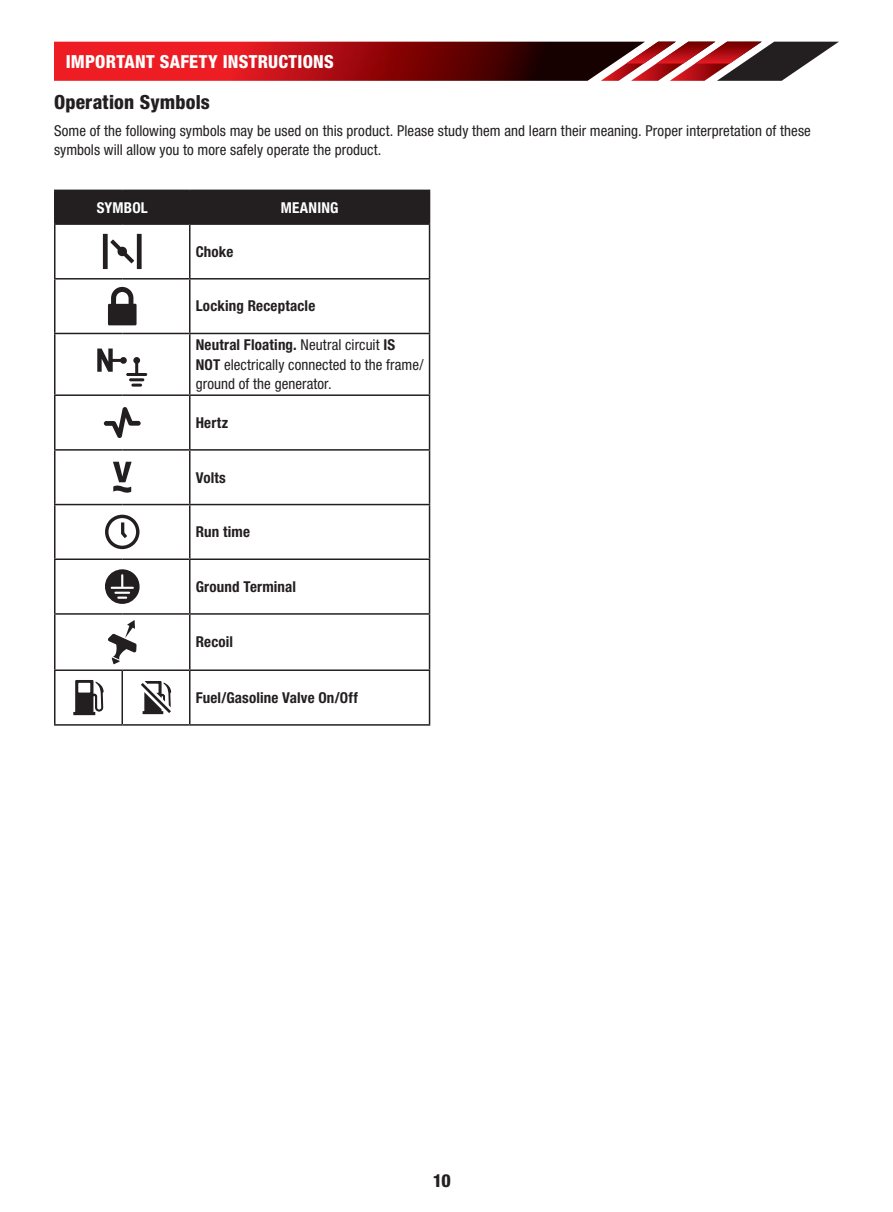
<style>
.page{position:relative;width:893px;height:1212px;background:#fff}
.page>*{position:absolute;margin:0;border:0;box-sizing:border-box;transform-origin:0 0}
.t1{font:800 condensed 19.5px "Helvetica Neue LT Std";letter-spacing:.01em;color:#231f20}
.t2{font:800 condensed 18px "Helvetica Neue LT Std";letter-spacing:.01em;color:#fff}
.t3{font:800 condensed 18px "Helvetica Neue LT Std";color:#231f20}
.t4{font:condensed 15px/19.5px "Helvetica Neue LT Std";letter-spacing:.005em;color:#231f20}
.t5{font:700 condensed 15px "Helvetica Neue LT Std";letter-spacing:.01em;color:#231f20}
.t6{font:700 condensed 15px "Helvetica Neue LT Std";letter-spacing:.01em;color:#fff}
.s1{font-weight:700}
</style>
<div class="page">
<svg style="left:54px;top:42px;width:785px;height:39px;background:#9c272b"></svg>
<div style="left:56px;top:191px;width:373px;height:32px;background:#231f20"></div>
<hr style="left:54px;top:225px;width:2px;height:53px;background:#231f20">
<hr style="left:189px;top:225px;width:1px;height:53px;background:#231f20">
<hr style="left:429px;top:225px;width:1px;height:53px;background:#231f20">
<hr style="left:54px;top:278px;width:68px;height:2px;background:#231f20">
<hr style="left:54px;top:280px;width:2px;height:53px;background:#231f20">
<hr style="left:122px;top:278px;width:68px;height:2px;background:#231f20">
<hr style="left:190px;top:278px;width:240px;height:2px;background:#231f20">
<hr style="left:189px;top:280px;width:1px;height:53px;background:#231f20">
<hr style="left:429px;top:280px;width:1px;height:53px;background:#231f20">
<hr style="left:54px;top:333px;width:68px;height:1px;background:#231f20">
<hr style="left:54px;top:334px;width:2px;height:60px;background:#231f20">
<hr style="left:122px;top:333px;width:68px;height:1px;background:#231f20">
<hr style="left:190px;top:333px;width:240px;height:1px;background:#231f20">
<hr style="left:189px;top:334px;width:1px;height:60px;background:#231f20">
<hr style="left:429px;top:334px;width:1px;height:60px;background:#231f20">
<hr style="left:54px;top:394px;width:68px;height:2px;background:#231f20">
<hr style="left:54px;top:396px;width:2px;height:53px;background:#231f20">
<hr style="left:122px;top:394px;width:68px;height:2px;background:#231f20">
<hr style="left:190px;top:394px;width:240px;height:2px;background:#231f20">
<hr style="left:189px;top:396px;width:1px;height:53px;background:#231f20">
<hr style="left:429px;top:396px;width:1px;height:53px;background:#231f20">
<hr style="left:54px;top:449px;width:68px;height:2px;background:#231f20">
<hr style="left:54px;top:451px;width:2px;height:53px;background:#231f20">
<hr style="left:122px;top:449px;width:68px;height:2px;background:#231f20">
<hr style="left:190px;top:449px;width:240px;height:2px;background:#231f20">
<hr style="left:189px;top:451px;width:1px;height:53px;background:#231f20">
<hr style="left:429px;top:451px;width:1px;height:53px;background:#231f20">
<hr style="left:54px;top:504px;width:68px;height:1px;background:#231f20">
<hr style="left:54px;top:505px;width:2px;height:53px;background:#231f20">
<hr style="left:122px;top:504px;width:68px;height:1px;background:#231f20">
<hr style="left:190px;top:504px;width:240px;height:1px;background:#231f20">
<hr style="left:189px;top:505px;width:1px;height:53px;background:#231f20">
<hr style="left:429px;top:505px;width:1px;height:53px;background:#231f20">
<hr style="left:54px;top:558px;width:68px;height:2px;background:#231f20">
<hr style="left:54px;top:560px;width:2px;height:53px;background:#231f20">
<hr style="left:122px;top:558px;width:68px;height:2px;background:#231f20">
<hr style="left:190px;top:558px;width:240px;height:2px;background:#231f20">
<hr style="left:189px;top:560px;width:1px;height:53px;background:#231f20">
<hr style="left:429px;top:560px;width:1px;height:53px;background:#231f20">
<hr style="left:54px;top:613px;width:68px;height:2px;background:#231f20">
<hr style="left:54px;top:615px;width:2px;height:54px;background:#231f20">
<hr style="left:122px;top:613px;width:68px;height:2px;background:#231f20">
<hr style="left:190px;top:613px;width:240px;height:2px;background:#231f20">
<hr style="left:189px;top:615px;width:1px;height:54px;background:#231f20">
<hr style="left:429px;top:615px;width:1px;height:54px;background:#231f20">
<hr style="left:54px;top:669px;width:68px;height:2px;background:#231f20">
<hr style="left:54px;top:671px;width:2px;height:53px;background:#231f20">
<hr style="left:122px;top:669px;width:68px;height:2px;background:#231f20">
<hr style="left:122px;top:671px;width:1px;height:53px;background:#231f20">
<hr style="left:190px;top:669px;width:240px;height:2px;background:#231f20">
<hr style="left:189px;top:671px;width:1px;height:53px;background:#231f20">
<hr style="left:429px;top:671px;width:1px;height:53px;background:#231f20">
<hr style="left:54px;top:724px;width:68px;height:2px;background:#231f20">
<hr style="left:122px;top:724px;width:68px;height:2px;background:#231f20">
<hr style="left:190px;top:724px;width:240px;height:2px;background:#231f20">
<hr style="left:54px;top:190px;width:68px;height:1px;background:#231f20">
<hr style="left:54px;top:191px;width:2px;height:32px;background:#231f20">
<hr style="left:122px;top:190px;width:68px;height:1px;background:#231f20">
<hr style="left:190px;top:190px;width:240px;height:1px;background:#231f20">
<hr style="left:189px;top:191px;width:1px;height:32px;background:#231f20">
<hr style="left:429px;top:191px;width:1px;height:32px;background:#231f20">
<hr style="left:54px;top:223px;width:68px;height:2px;background:#231f20">
<hr style="left:122px;top:223px;width:68px;height:2px;background:#231f20">
<hr style="left:190px;top:223px;width:240px;height:2px;background:#231f20">
<svg style="left:110px;top:240px;width:24px;height:23px"></svg>
<svg style="left:117px;top:246px;width:10px;height:11px"></svg>
<div style="left:103px;top:234px;width:5px;height:35px;background:#231f20"></div>
<div style="left:137px;top:234px;width:5px;height:35px;background:#231f20"></div>
<svg style="left:108px;top:287px;width:29px;height:38px"></svg>
<svg style="left:97px;top:348px;width:50px;height:39px"></svg>
<svg style="left:104px;top:407px;width:37px;height:31px"></svg>
<svg style="left:113px;top:462px;width:19px;height:31px"></svg>
<svg style="left:105px;top:515px;width:34px;height:34px"></svg>
<svg style="left:105px;top:569px;width:35px;height:35px"></svg>
<svg style="left:108px;top:620px;width:29px;height:44px"></svg>
<svg style="left:73px;top:680px;width:31px;height:35px"></svg>
<svg style="left:141px;top:681px;width:30px;height:33px"></svg>
<p class="t2" style="left:66px;top:51px;width:17px">IMPORTANT</p>
<p class="t2" style="left:160px;top:51px;width:40px">SAFETY</p>
<p class="t2" style="left:223px;top:51px;width:16px">INSTRUCTIONS</p>
<h1 class="t1" style="left:54px;top:90px;width:157px">OPERATION SYMBOLS</h1>
<p class="t4" style="left:54px;top:120px;width:758px">Some of the following symbols may be used on this product. Please study them and learn their meaning. Proper interpretation of these symbols will allow you to more safely operate the product.</p>
<p class="t6" style="left:97px;top:198px;width:53px">SYMBOL</p>
<p class="t6" style="left:281px;top:198px;width:59px">MEANING</p>
<p class="t5" style="left:196px;top:242px;width:39px">Choke</p>
<p class="t5" style="left:196px;top:297px;width:121px">Locking Receptacle</p>
<p class="t4" style="left:196px;top:335px;width:229px"><span class="s1">Neutral Floating.</span> Neutral circuit <span class="s1">IS<br>NOT</span> electrically connected to the frame/ ground of the generator.</p>
<p class="t5" style="left:196px;top:413px;width:34px">Hertz</p>
<p class="t5" style="left:196px;top:468px;width:32px">Volts</p>
<p class="t5" style="left:196px;top:523px;width:56px">Run time</p>
<p class="t5" style="left:196px;top:577px;width:102px">Ground Terminal</p>
<p class="t5" style="left:196px;top:633px;width:39px">Recoil</p>
<p class="t5" style="left:196px;top:688px;width:164px">Fuel/Gasoline Valve On/Off</p>
<p class="t3" style="left:433px;top:1169px;width:20px">10</p>
</div>
